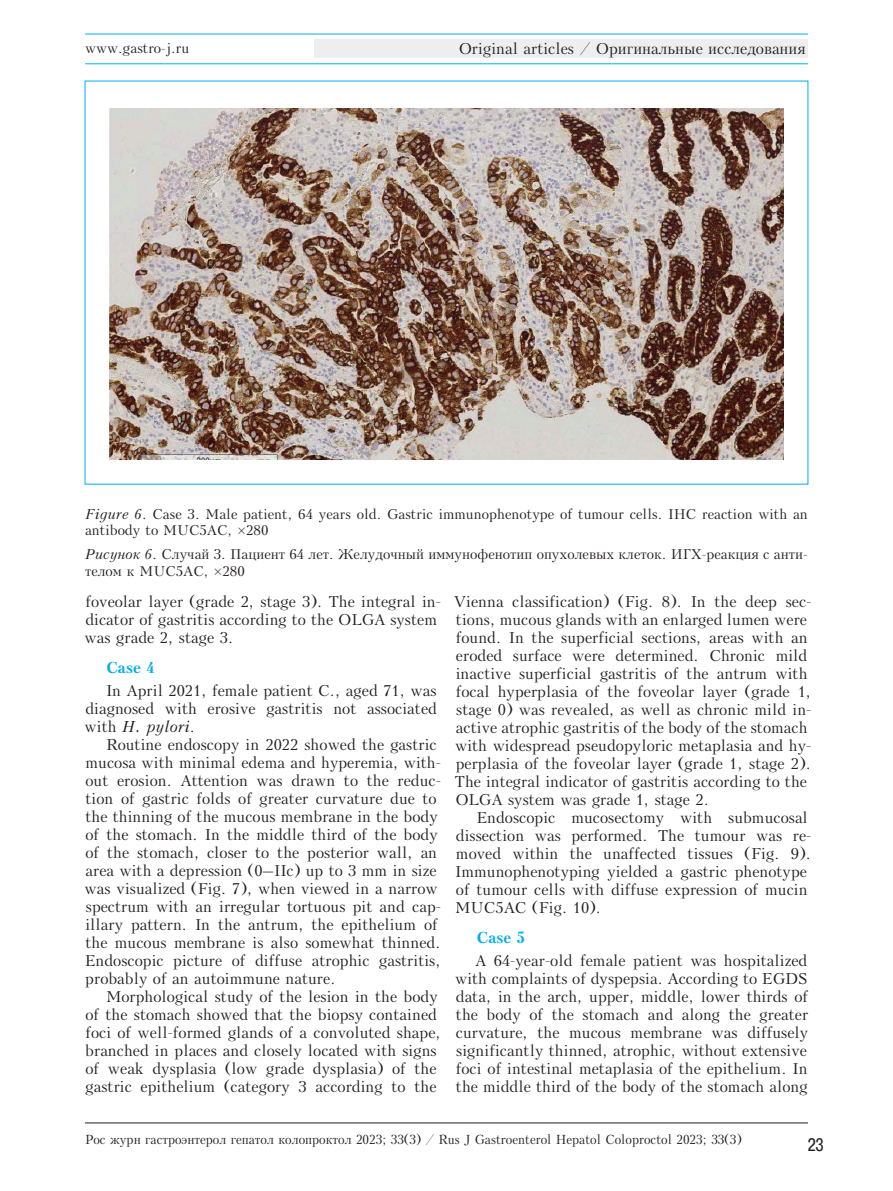
<style>
.page{position:relative;width:893px;height:1191px;background:#fff}
.page>*{position:absolute;margin:0;border:0;box-sizing:border-box;transform-origin:0 0}
.t1{font:18px "Pragmatica Cond C";color:#231f20}
.t2{font:15px/18px "Kudrashov C";color:#231f20}
.t3{font:700 15px "Kudrashov CTT";color:#00aeef}
.t4{font:13.5px/16.2px "Kudrashov C";color:#231f20}
.t5{font:12.6px "Kudrashov C";color:#231f20;scale:.95 1}
.s1{font-style:italic}
.s2{font-family:"Garamond"}
</style>
<div class="page">
<hr style="left:85px;top:34px;width:723px;height:1px;background:#00aeef">
<hr style="left:85px;top:1122px;width:723px;height:1px;background:#231f20">
<hr style="left:85px;top:64px;width:723px;height:1px;background:#00aeef">
<div style="left:315px;top:40px;width:493px;height:18px;background:#eeeeef"></div>
<img style="left:110px;top:108px;width:673px;height:351px">
<p class="t4" style="left:85px;top:41px;width:106px">www.gastro-j.ru</p>
<p class="t2" style="left:459px;top:40px;width:349px">Original articles / Оригинальные исследования</p>
<p class="t4" style="left:85px;top:506px;width:724px"><span class="s1">Figure 6</span>. Case 3. Male patient, 64 years old. Gastric immunophenotype of tumour cells. IHC reaction with an antibody to MUC5AC, <span class="s2">×</span>280</p>
<p class="t4" style="left:85px;top:547px;width:724px"><span class="s1">Рисунок 6</span>. Случай 3. Пациент 64 лет. Желудочный иммунофенотип опухолевых клеток. ИГХ-реакция с анти&shy;телом к MUC5AC, <span class="s2">×</span>280</p>
<p class="t2" style="left:85px;top:592px;width:358px">foveolar layer (grade 2, stage 3). The integral in&shy;dicator of gastritis according to the OLGA system was grade 2, stage 3.</p>
<p class="t3" style="left:106px;top:658px;width:50px">Case 4</p>
<p class="t2" style="left:85px;top:681px;width:354px;text-align:justify;text-indent:21px">In April 2021, female patient C., aged 71, was diagnosed with erosive gastritis not associated with <span class="s1">H. pylori</span>.</p>
<p class="t2" style="left:85px;top:735px;width:358px;text-indent:21px">Routine endoscopy in 2022 showed the gastric mucosa with minimal edema and hyperemia, with&shy;out erosion. Attention was drawn to the reduc&shy;tion of gastric folds of greater curvature due to the thinning of the mucous membrane in the body of the stomach. In the middle third of the body of the stomach, closer to the posterior wall, an area with a depression (0–IIc) up to 3 mm in size was visualized (Fig. 7), when viewed in a narrow spectrum with an irregular tortuous pit and cap&shy;illary pattern. In the antrum, the epithelium of the mucous membrane is also somewhat thinned.<br>Endoscopic picture of diffuse atrophic gastritis, probably of an autoimmune nature.</p>
<p class="t2" style="left:85px;top:987px;width:357px;text-indent:21px">Morphological study of the lesion in the body of the stomach showed that the biopsy contained foci of well-formed glands of a convoluted shape, branched in places and closely located with signs of weak dysplasia (low grade dysplasia) of the gastric epithelium (category 3 according to the</p>
<p class="t2" style="left:454px;top:592px;width:359px">Vienna classification) (Fig. 8). In the deep sec&shy;tions, mucous glands with an enlarged lumen were found. In the superficial sections, areas with an eroded surface were determined. Chronic mild inactive superficial gastritis of the antrum with focal hyperplasia of the foveolar layer (grade 1, stage 0) was revealed, as well as chronic mild in&shy;active atrophic gastritis of the body of the stomach with widespread pseudopyloric metaplasia and hy&shy;perplasia of the foveolar layer (grade 1, stage 2).<br>The integral indicator of gastritis according to the OLGA system was grade 1, stage 2.</p>
<p class="t2" style="left:455px;top:808px;width:358px;text-indent:21px">Endoscopic mucosectomy with submucosal dissection was performed. The tumour was re&shy;moved within the unaffected tissues (Fig. 9).<br>Immunophenotyping yielded a gastric phenotype of tumour cells with diffuse expression of mucin MUC5AC (Fig. 10).</p>
<p class="t3" style="left:477px;top:928px;width:50px">Case 5</p>
<p class="t2" style="left:455px;top:951px;width:355px;text-align:justify;text-indent:20px">A 64-year-old female patient was hospitalized with complaints of dyspepsia. According to EGDS data, in the arch, upper, middle, lower thirds of the body of the stomach and along the greater curvature, the mucous membrane was diffusely significantly thinned, atrophic, without extensive foci of intestinal metaplasia of the epithelium. In the middle third of the body of the stomach along</p>
<p class="t5" style="left:85px;top:1132px;width:693px">Рос журн гастроэнтерол гепатол колопроктол 2023; 33(3) / Rus J Gastroenterol Hepatol Coloproctol 2023; 33(3)</p>
<p class="t1" style="left:808px;top:1134px;width:17px">23</p>
</div>
